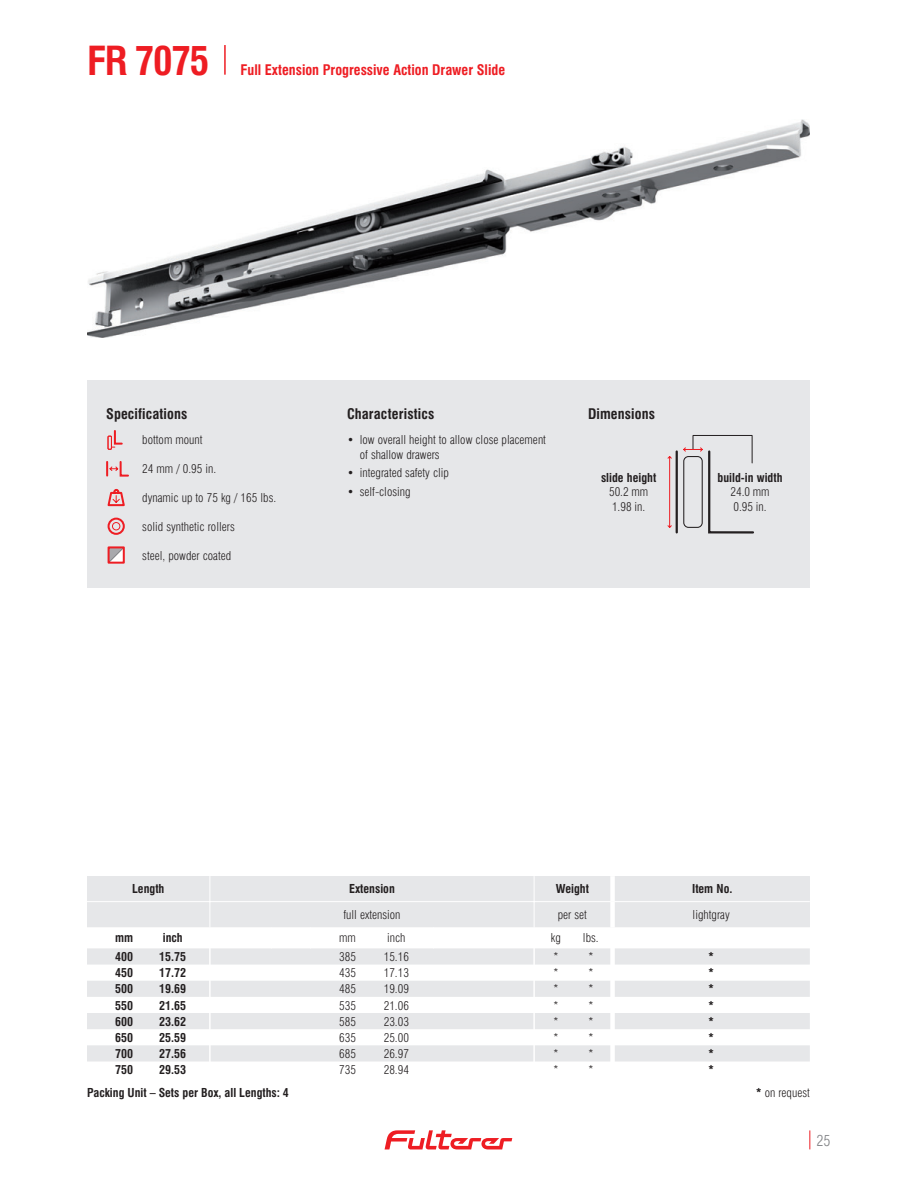
<style>
.page{position:relative;width:918px;height:1188px;background:#fff}
.page>*{position:absolute;margin:0;border:0;box-sizing:border-box;transform-origin:0 0}
.t1{font:700 condensed 39px "Swiss 721 BT";letter-spacing:-.03em;color:#ee1d23}
.t2{font:300 condensed 15px "Swiss 721 BT";color:#808285}
.t3{font:700 condensed 14.25px "Swiss 721 BT";color:#ee1d23}
.t4{font:700 condensed 14.25px "Swiss 721 BT";letter-spacing:.01em;color:#231f20}
.t5{font:300 condensed 12px/14.4px "Swiss 721 BT";color:#231f20}
.t6{font:700 condensed 12px/16.2px "Swiss 721 BT";color:#231f20;text-align:justify}
.s1{font-weight:700}
</style>
<div class="page">
<svg style="left:809px;top:1130px;width:1px;height:19px"></svg>
<svg style="left:385px;top:1130px;width:127px;height:19px"></svg>
<img style="left:87px;top:120px;width:723px;height:218px">
<hr style="left:224px;top:45px;width:2px;height:30px;background:#ee1d23">
<svg style="left:87px;top:876px;width:723px;height:186px"></svg>
<hr style="left:744px;top:901px;width:66px;height:1px;background:#fff">
<hr style="left:678px;top:901px;width:66px;height:1px;background:#fff">
<hr style="left:613px;top:901px;width:65px;height:1px;background:#fff">
<hr style="left:534px;top:901px;width:79px;height:1px;background:#fff">
<hr style="left:210px;top:901px;width:324px;height:1px;background:#fff">
<hr style="left:148px;top:901px;width:62px;height:1px;background:#fff">
<hr style="left:87px;top:901px;width:61px;height:1px;background:#fff">
<div style="left:87px;top:380px;width:723px;height:207px;background:#e6e7e9"></div>
<div style="left:108px;top:436px;width:4px;height:14px;border:1px solid #ee1d23"></div>
<svg style="left:111px;top:430px;width:12px;height:18px"></svg>
<svg style="left:106px;top:461px;width:23px;height:16px"></svg>
<svg style="left:108px;top:489px;width:17px;height:17px"></svg>
<div style="left:108px;top:518px;width:17px;height:17px;border:2px solid #ee1d23;border-radius:50%"></div>
<div style="left:112px;top:522px;width:8px;height:8px;border:1px solid #ee1d23;border-radius:50%"></div>
<svg style="left:111px;top:549px;width:11px;height:12px"></svg>
<div style="left:108px;top:546px;width:17px;height:18px;border:2px solid #ee1d23"></div>
<svg style="left:667px;top:435px;width:87px;height:99px"></svg>
<h1 class="t1" style="left:87px;top:37px;width:124px">FR 7075</h1>
<p class="t3" style="left:241px;top:61px;width:266px">Full Extension Progressive Action Drawer Slide</p>
<p class="t4" style="left:106px;top:405px;width:83px">Specifications</p>
<p class="t5" style="left:142px;top:433px;width:62px">bottom mount</p>
<p class="t5" style="left:142px;top:462px;width:76px">24 mm / 0.95 in.</p>
<p class="t5" style="left:142px;top:490px;width:135px">dynamic up to 75 kg / 165 lbs.</p>
<p class="t5" style="left:142px;top:519px;width:94px">solid synthetic rollers</p>
<p class="t5" style="left:142px;top:548px;width:90px">steel, powder coated</p>
<p class="t4" style="left:347px;top:405px;width:89px">Characteristics</p>
<p class="t5" style="left:360px;top:433px;width:188px;text-indent:-13px">• low overall height to allow close placement of shallow drawers</p>
<p class="t5" style="left:347px;top:466px;width:103px">• integrated safety clip</p>
<p class="t5" style="left:347px;top:485px;width:65px">• self-closing</p>
<p class="t4" style="left:588px;top:405px;width:68px">Dimensions</p>
<p class="t6" style="left:601px;top:470px;width:57px">slide height</p>
<p class="t5" style="left:609px;top:485px;width:41px">50.2 mm<br>1.98 in.</p>
<p class="t6" style="left:718px;top:470px;width:66px">build-in width</p>
<p class="t5" style="left:730px;top:485px;width:41px">24.0 mm<br>0.95 in.</p>
<p class="t6" style="left:132px;top:881px;width:34px">Length</p>
<p class="t6" style="left:349px;top:881px;width:47px">Extension</p>
<p class="t6" style="left:556px;top:881px;width:35px">Weight</p>
<p class="t6" style="left:692px;top:881px;width:42px">Item No.</p>
<p class="t5" style="left:343px;top:908px;width:59px">full extension</p>
<p class="t5" style="left:558px;top:908px;width:31px">per set</p>
<p class="t5" style="left:693px;top:908px;width:39px">lightgray</p>
<p class="t6" style="left:115px;top:930px;width:20px">mm</p>
<p class="t6" style="left:163px;top:930px;width:21px">inch</p>
<p class="t5" style="left:339px;top:931px;width:18px">mm</p>
<p class="t5" style="left:387px;top:931px;width:20px">inch</p>
<p class="t5" style="left:551px;top:931px;width:11px">kg</p>
<p class="t5" style="left:583px;top:931px;width:17px">lbs.</p>
<p class="t6" style="left:115px;top:949px;width:19px">400</p>
<p class="t6" style="left:159px;top:949px;width:28px">15.75</p>
<p class="t5" style="left:339px;top:949px;width:18px">385</p>
<p class="t5" style="left:384px;top:949px;width:27px">15.16</p>
<p class="t5" style="left:553px;top:949px;width:7px">*</p>
<p class="t5" style="left:588px;top:949px;width:7px">*</p>
<p class="t6" style="left:115px;top:965px;width:19px">450</p>
<p class="t6" style="left:159px;top:965px;width:28px">17.72</p>
<p class="t5" style="left:339px;top:966px;width:18px">435</p>
<p class="t5" style="left:384px;top:966px;width:27px">17.13</p>
<p class="t5" style="left:553px;top:966px;width:7px">*</p>
<p class="t5" style="left:588px;top:966px;width:7px">*</p>
<p class="t6" style="left:115px;top:981px;width:19px">500</p>
<p class="t6" style="left:159px;top:981px;width:28px">19.69</p>
<p class="t5" style="left:339px;top:982px;width:18px">485</p>
<p class="t5" style="left:384px;top:982px;width:27px">19.09</p>
<p class="t5" style="left:553px;top:982px;width:7px">*</p>
<p class="t5" style="left:588px;top:982px;width:7px">*</p>
<p class="t6" style="left:115px;top:997px;width:19px">550</p>
<p class="t6" style="left:159px;top:997px;width:28px">21.65</p>
<p class="t5" style="left:339px;top:998px;width:18px">535</p>
<p class="t5" style="left:384px;top:998px;width:27px">21.06</p>
<p class="t5" style="left:553px;top:998px;width:7px">*</p>
<p class="t5" style="left:588px;top:998px;width:7px">*</p>
<p class="t6" style="left:115px;top:1013px;width:19px">600</p>
<p class="t6" style="left:159px;top:1013px;width:28px">23.62</p>
<p class="t5" style="left:339px;top:1014px;width:18px">585</p>
<p class="t5" style="left:384px;top:1014px;width:27px">23.03</p>
<p class="t5" style="left:553px;top:1014px;width:7px">*</p>
<p class="t5" style="left:588px;top:1014px;width:7px">*</p>
<p class="t6" style="left:115px;top:1029px;width:19px">650</p>
<p class="t6" style="left:159px;top:1029px;width:28px">25.59</p>
<p class="t5" style="left:339px;top:1030px;width:18px">635</p>
<p class="t5" style="left:384px;top:1030px;width:27px">25.00</p>
<p class="t5" style="left:553px;top:1030px;width:7px">*</p>
<p class="t5" style="left:588px;top:1030px;width:7px">*</p>
<p class="t6" style="left:115px;top:1046px;width:19px">700</p>
<p class="t6" style="left:159px;top:1046px;width:28px">27.56</p>
<p class="t5" style="left:339px;top:1046px;width:18px">685</p>
<p class="t5" style="left:384px;top:1046px;width:27px">26.97</p>
<p class="t5" style="left:553px;top:1046px;width:7px">*</p>
<p class="t5" style="left:588px;top:1046px;width:7px">*</p>
<p class="t6" style="left:115px;top:1062px;width:19px">750</p>
<p class="t6" style="left:159px;top:1062px;width:28px">29.53</p>
<p class="t5" style="left:339px;top:1063px;width:18px">735</p>
<p class="t5" style="left:384px;top:1063px;width:27px">28.94</p>
<p class="t5" style="left:553px;top:1063px;width:7px">*</p>
<p class="t5" style="left:588px;top:1063px;width:7px">*</p>
<p class="t6" style="left:708px;top:949px;width:7px">* * * * * * * *</p>
<p class="t6" style="left:87px;top:1085px;width:203px">Packing Unit – Sets per Box, all Lengths: 4</p>
<p class="t5" style="left:756px;top:1086px;width:55px"><span class="s1">*</span> on request</p>
<p class="t2" style="left:816px;top:1131px;width:16px">25</p>
</div>
